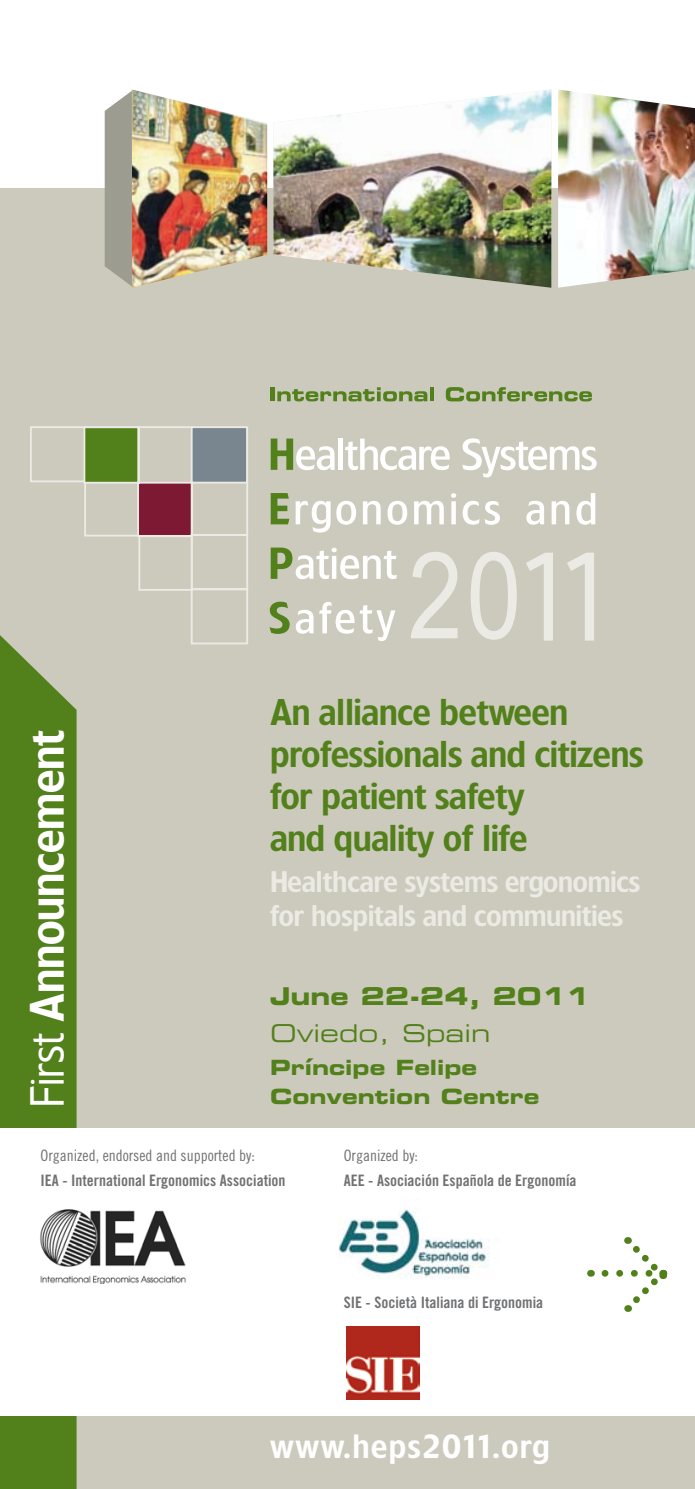
<style>
.page{position:relative;width:695px;height:1489px;background:#fff}
.page>*{position:absolute;margin:0;border:0;box-sizing:border-box;transform-origin:0 0}
.t1{font:600 45.5px "TF Forever Two";color:#fff}
.t2{font:600 35px/42px "TF Forever Two";color:#52801a}
.t3{font:600 31.5px "TF Forever Two";letter-spacing:.05em;color:#fff}
.t4{font:600 28px/33.6px "TF Forever Two";color:#ebeae4}
.t5{font:24.5px "Eurostile LT Std Bold Ex 2";color:#52801a}
.t6{font:24.5px "Eurostile LT Std Ex 2";color:#52801a}
.t7{font:21px/29.4px "Eurostile LT Std Bold Ex 2";color:#52801a}
.t8{font:15.75px "Trade Gothic Bold Cond Twenty";color:#707173}
.t9{font:15.75px "Trade Gothic Cond Eighteen";color:#707173}
.s1{font-weight:400}
</style>
<div class="page">
<div style="left:0;top:189px;width:694px;height:1299px;background:#cccabc"></div>
<svg style="left:0;top:635px;width:77px;height:853px;fill:#52801a"></svg>
<svg style="left:29px;top:426px;width:219px;height:219px"></svg>
<div style="left:192px;top:428px;width:54px;height:53px;background:#7a868f"></div>
<div style="left:191px;top:426px;width:57px;height:57px;border:2px solid #ebeae4"></div>
<hr style="left:270px;top:387px;width:4px;height:14px;background:#52801a">
<svg style="left:277px;top:387px;width:150px;height:14px"></svg>
<hr style="left:430px;top:387px;width:3px;height:14px;background:#52801a">
<svg style="left:446px;top:387px;width:146px;height:14px"></svg>
<svg style="left:269px;top:601px;width:20px;height:33px"></svg>
<svg style="left:295px;top:609px;width:18px;height:24px"></svg>
<svg style="left:319px;top:602px;width:76px;height:39px"></svg>
<svg style="left:270px;top:547px;width:127px;height:32px"></svg>
<svg style="left:270px;top:493px;width:19px;height:31px"></svg>
<svg style="left:295px;top:501px;width:35px;height:31px"></svg>
<svg style="left:336px;top:501px;width:20px;height:24px"></svg>
<svg style="left:363px;top:501px;width:17px;height:23px"></svg>
<svg style="left:387px;top:501px;width:20px;height:24px"></svg>
<svg style="left:414px;top:501px;width:29px;height:23px"></svg>
<svg style="left:451px;top:493px;width:5px;height:5px"></svg>
<div style="left:451px;top:501px;width:5px;height:23px;background:#fff"></div>
<svg style="left:462px;top:501px;width:38px;height:24px"></svg>
<svg style="left:526px;top:500px;width:18px;height:25px"></svg>
<svg style="left:551px;top:501px;width:18px;height:23px"></svg>
<svg style="left:576px;top:493px;width:19px;height:32px"></svg>
<svg style="left:270px;top:438px;width:64px;height:32px"></svg>
<hr style="left:338px;top:438px;width:4px;height:32px;background:#fff">
<svg style="left:345px;top:438px;width:104px;height:32px"></svg>
<svg style="left:462px;top:438px;width:134px;height:39px"></svg>
<svg style="left:411px;top:552px;width:46px;height:86px"></svg>
<svg style="left:470px;top:552px;width:46px;height:87px"></svg>
<svg style="left:526px;top:552px;width:27px;height:88px"></svg>
<svg style="left:567px;top:552px;width:27px;height:88px"></svg>
<div style="left:0;top:1127px;width:694px;height:288px;background:#fff"></div>
<img style="left:132px;top:89px;width:135px;height:199px">
<svg style="left:105px;top:91px;width:27px;height:195px"></svg>
<img style="left:558px;top:89px;width:136px;height:199px">
<div style="left:83px;top:426px;width:56px;height:57px;background:#52801a;border:2px solid #ebeae4"></div>
<img style="left:273px;top:89px;width:278px;height:199px">
<svg style="left:605px;top:1237px;width:63px;height:74px"></svg>
<img style="left:338px;top:1198px;width:152px;height:81px">
<img style="left:346px;top:1326px;width:73px;height:73px">
<img style="left:40px;top:1209px;width:146px;height:74px">
<h1 class="t1" style="left:20px;top:1107px;width:379px;rotate:-90deg"><span class="s1">First</span> Announcement</h1>
<h2 class="t2" style="left:270px;top:690px;width:375px">An alliance between professionals and citizens for patient safety<br>and quality of life</h2>
<h3 class="t4" style="left:270px;top:864px;width:371px">Healthcare systems ergonomics for hospitals and communities</h3>
<h3 class="t5" style="left:270px;top:978px;width:321px">June 22-24, 2011</h3>
<h3 class="t6" style="left:270px;top:1016px;width:222px">Oviedo, Spain</h3>
<h3 class="t7" style="left:270px;top:1052px;width:271px">Príncipe Felipe<br>Convention Centre</h3>
<p class="t9" style="left:41px;top:1146px;width:216px">Organized, endorsed and supported by:</p>
<p class="t8" style="left:41px;top:1170px;width:246px">IEA - International Ergonomics Association</p>
<p class="t9" style="left:344px;top:1146px;width:76px">Organized by:</p>
<p class="t8" style="left:344px;top:1170px;width:234px">AEE - Asociación Española de Ergonomía</p>
<p class="t8" style="left:344px;top:1293px;width:201px">SIE - Società Italiana di Ergonomia</p>
<h3 class="t3" style="left:270px;top:1427px;width:280px">www.heps2011.org</h3>
</div>
